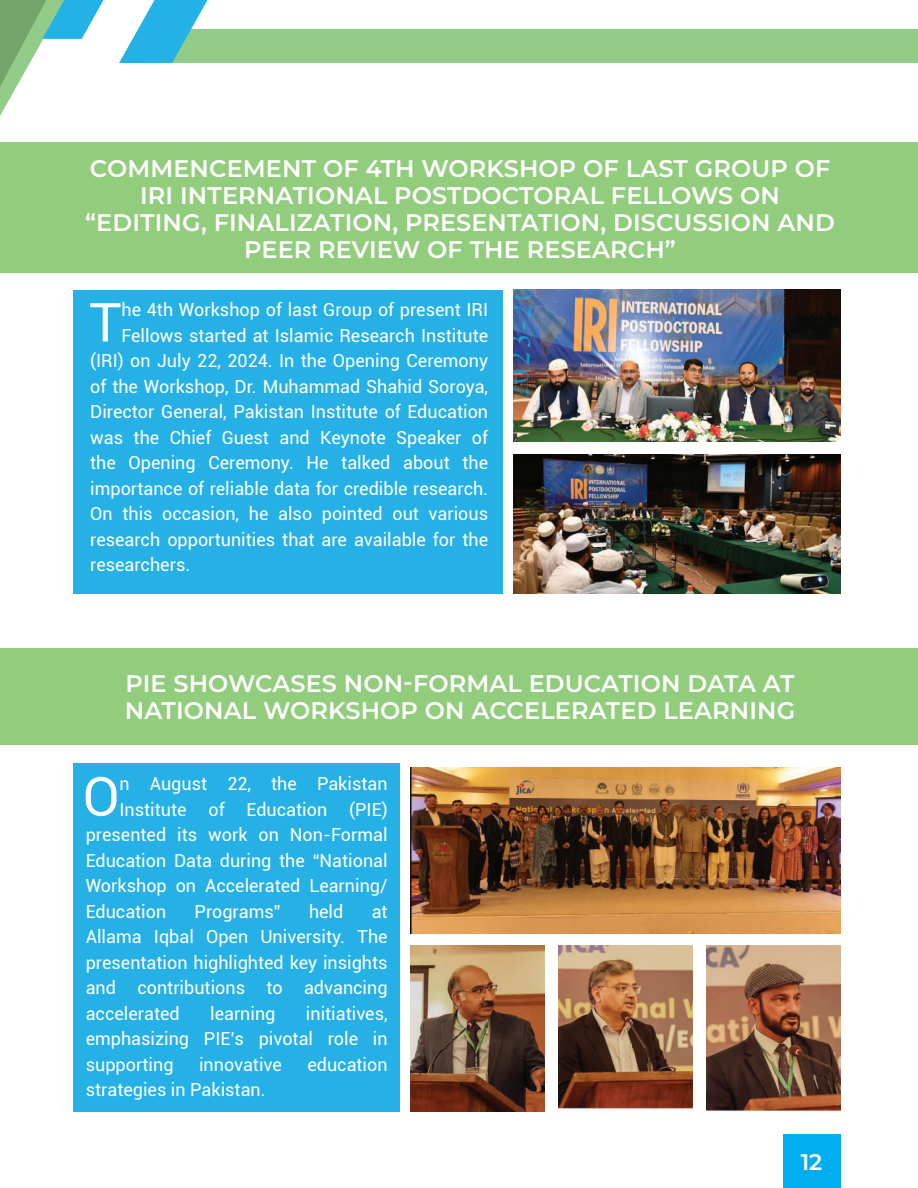
<style>
.page{position:relative;width:918px;height:1188px;background:#fff}
.page>*{position:absolute;margin:0;border:0;box-sizing:border-box;transform-origin:0 0}
.t1{font:53.85px "Roboto";color:#fff}
.t2{font:600 24px/27px "Montserrat";letter-spacing:.005em;color:#fff;text-align:center}
.t3{font:600 22.5px "Montserrat";color:#fff}
.t4{font:18px/25.5px "Roboto";color:#fff;text-align:justify}
</style>
<div class="page">
<svg style="left:119px;top:0;width:799px;height:63px"></svg>
<svg style="left:0;top:0;width:104px;height:116px"></svg>
<div style="left:783px;top:1135px;width:57px;height:53px;background:#00aeef"></div>
<div style="left:0;top:143px;width:918px;height:130px;background:#92cc7d"></div>
<div style="left:0;top:648px;width:918px;height:96px;background:#92cc7d"></div>
<div style="left:73px;top:290px;width:430px;height:303px;background:#25b1e6"></div>
<div style="left:73px;top:764px;width:327px;height:348px;background:#25b1e6"></div>
<img style="left:513px;top:290px;width:327px;height:152px">
<img style="left:513px;top:454px;width:327px;height:140px">
<img style="left:410px;top:767px;width:430px;height:167px">
<img style="left:410px;top:945px;width:134px;height:167px">
<img style="left:706px;top:945px;width:134px;height:167px">
<img style="left:558px;top:945px;width:134px;height:165px">
<h2 class="t2" style="left:85px;top:154px;width:751px">COMMENCEMENT OF 4TH WORKSHOP OF LAST GROUP OF IRI INTERNATIONAL POSTDOCTORAL FELLOWS ON “EDITING, FINALIZATION, PRESENTATION, DISCUSSION AND PEER REVIEW OF THE RESEARCH”</h2>
<h1 class="t1" style="left:89px;top:285px;width:34px">T</h1>
<p class="t4" style="left:121px;top:296px;width:368px">he 4th Workshop of last Group of present IRI</p>
<p class="t4" style="left:121px;top:322px;width:368px">Fellows started at Islamic Research Institute</p>
<p class="t4" style="left:90px;top:347px;width:399px">(IRI) on July 22, 2024. In the Opening Ceremony</p>
<p class="t4" style="left:90px;top:373px;width:399px">of the Workshop, Dr. Muhammad Shahid Soroya,</p>
<p class="t4" style="left:90px;top:398px;width:399px">Director General, Pakistan Institute of Education</p>
<p class="t4" style="left:90px;top:424px;width:399px">was the Chief Guest and Keynote Speaker of</p>
<p class="t4" style="left:90px;top:449px;width:399px">the Opening Ceremony. He talked about the</p>
<p class="t4" style="left:90px;top:475px;width:399px">importance of reliable data for credible research.</p>
<p class="t4" style="left:90px;top:500px;width:399px">On this occasion, he also pointed out various</p>
<p class="t4" style="left:90px;top:526px;width:399px">research opportunities that are available for the</p>
<p class="t4" style="left:90px;top:551px;width:102px">researchers.</p>
<h2 class="t2" style="left:125px;top:669px;width:672px;text-align:left">PIE SHOWCASES NON-FORMAL EDUCATION DATA AT<br>NATIONAL WORKSHOP ON ACCELERATED LEARNING</h2>
<h1 class="t1" style="left:83px;top:759px;width:38px">O</h1>
<p class="t4" style="left:119px;top:770px;width:270px">n August 22, the Pakistan</p>
<p class="t4" style="left:119px;top:796px;width:270px">Institute of Education (PIE)</p>
<p class="t4" style="left:86px;top:821px;width:303px">presented its work on Non-Formal</p>
<p class="t4" style="left:86px;top:847px;width:303px">Education Data during the “National</p>
<p class="t4" style="left:86px;top:872px;width:303px">Workshop on Accelerated Learning/</p>
<p class="t4" style="left:86px;top:898px;width:82px">Education</p>
<p class="t4" style="left:195px;top:898px;width:88px">Programs”</p>
<p class="t4" style="left:309px;top:898px;width:36px">held</p>
<p class="t4" style="left:86px;top:898px;width:303px;text-indent:286px">at Allama Iqbal Open University. The presentation highlighted key insights and contributions to advancing accelerated</p>
<p class="t4" style="left:86px;top:1000px;width:303px;text-indent:220px">initiatives, emphasizing PIE’s pivotal role in supporting</p>
<p class="t4" style="left:210px;top:1000px;width:67px">learning</p>
<p class="t4" style="left:199px;top:1051px;width:84px">innovative</p>
<p class="t4" style="left:307px;top:1051px;width:82px">education</p>
<p class="t4" style="left:86px;top:1076px;width:181px">strategies in Pakistan.</p>
<p class="t3" style="left:801px;top:1146px;width:23px">12</p>
</div>
